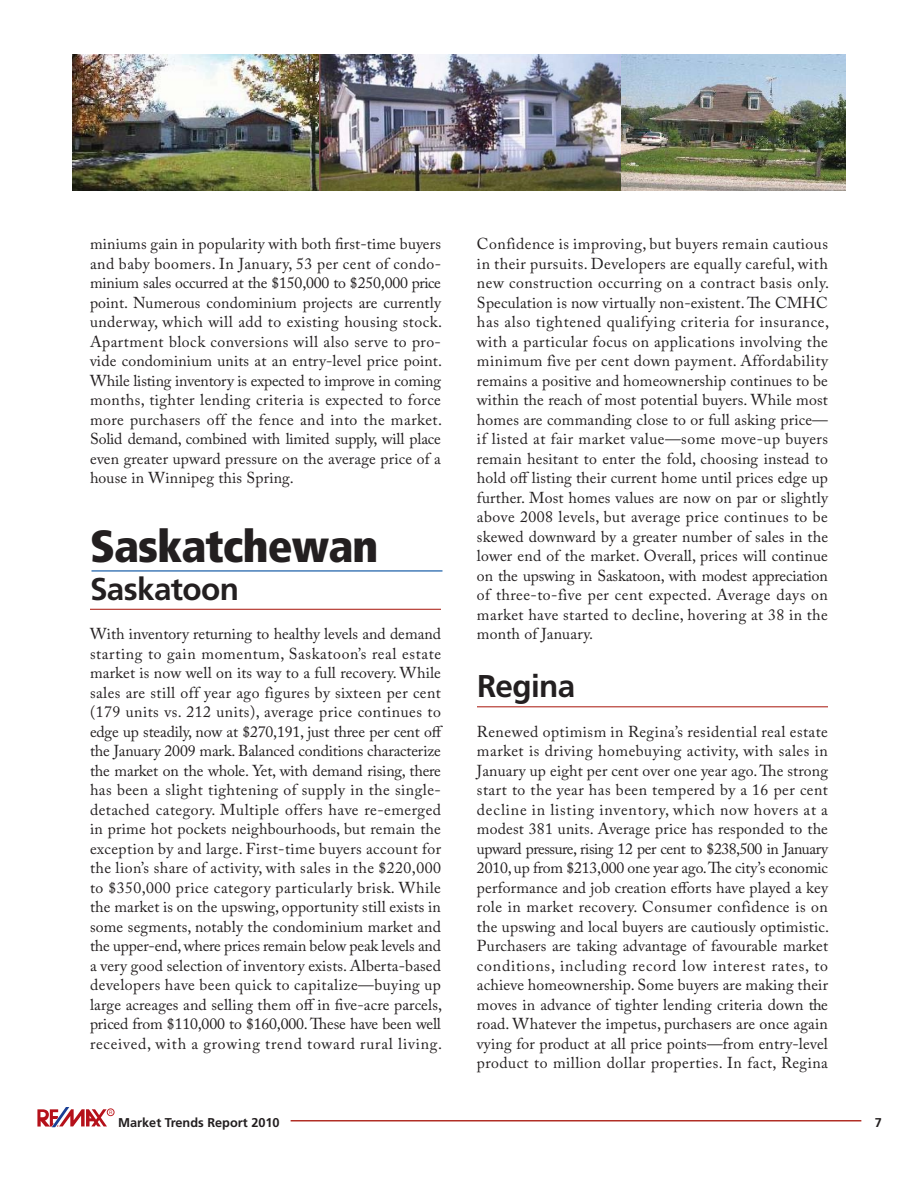
<style>
.page{position:relative;width:918px;height:1188px;background:#fff}
.page>*{position:absolute;margin:0;border:0;box-sizing:border-box;transform-origin:0 0}
.t1{font:900 condensed 45px "Frutiger LT Std";letter-spacing:-.02em;color:#231f20}
.t2{font:700 31.5px "Frutiger LT Std";letter-spacing:-.02em;color:#231f20}
.t3{font:15.75px/19.5px "Adobe Caslon Pro";letter-spacing:.01em;color:#231f20;text-align:justify}
.t4{font:700 12.75px "Frutiger LT Std";color:#231f20}
.t5{font:4.8px "Helvetica Neue LT Std";color:#be2025}
</style>
<div class="page">
<svg style="left:37px;top:1107px;width:70px;height:20px"></svg>
<div style="left:107px;top:1109px;width:7px;height:7px;border:1px solid #be2025;border-radius:50%"></div>
<hr style="left:291px;top:1120px;width:570px;height:2px;background:#b12e25">
<img style="left:621px;top:54px;width:225px;height:136px">
<img style="left:72px;top:54px;width:248px;height:136px">
<img style="left:320px;top:54px;width:301px;height:136px">
<hr style="left:477px;top:706px;width:351px;height:1px;background:#b12e25">
<hr style="left:90px;top:609px;width:351px;height:1px;background:#b12e25">
<hr style="left:91px;top:570px;width:351px;height:2px;background:#0651a0">
<p class="t3" style="left:90px;top:235px;width:354px">miniums gain in popularity with both first-time buyers and baby boomers. In January, 53 per cent of condo&shy;minium sales occurred at the $150,000 to $250,000 price point. Numerous condominium projects are currently underway, which will add to existing housing stock.<br>Apartment block conversions will also serve to pro&shy;vide condominium units at an entry-level price point.<br>While listing inventory is expected to improve in coming months, tighter lending criteria is expected to force more purchasers off the fence and into the market.<br>Solid demand, combined with limited supply, will place even greater upward pressure on the average price of a house in Winnipeg this Spring.</p>
<h1 class="t1" style="left:90px;top:524px;width:290px">Saskatchewan</h1>
<h2 class="t2" style="left:90px;top:573px;width:150px">Saskatoon</h2>
<p class="t3" style="left:90px;top:625px;width:354px;text-align:left">With inventory returning to healthy levels and demand starting to gain momentum, Saskatoon’s real estate market is now well on its way to a full recovery. While sales are still off year ago figures by sixteen per cent (179 units vs. 212 units), average price continues to edge up steadily, now at $270,191, just three per cent off the January 2009 mark. Balanced conditions characterize the market on the whole. Yet, with demand rising, there has been a slight tightening of supply in the single&shy;detached category. Multiple offers have re-emerged in prime hot pockets neighbourhoods, but remain the exception by and large. First-time buyers account for the lion’s share of activity, with sales in the $220,000 to $350,000 price category particularly brisk. While the market is on the upswing, opportunity still exists in some segments, notably the condominium market and the upper-end, where prices remain below peak levels and a very good selection of inventory exists. Alberta-based developers have been quick to capitalize—buying up large acreages and selling them off in five-acre parcels, priced from $110,000 to $160,000. These have been well received, with a growing trend toward rural living.</p>
<p class="t5" style="left:109px;top:1110px;width:5px">R</p>
<p class="t4" style="left:118px;top:1116px;width:163px">Market Trends Report 2010</p>
<p class="t3" style="left:477px;top:235px;width:354px">Confidence is improving, but buyers remain cautious in their pursuits. Developers are equally careful, with new construction occurring on a contract basis only.<br>Speculation is now virtually non-existent. The CMHC has also tightened qualifying criteria for insurance, with a particular focus on applications involving the minimum five per cent down payment. Affordability remains a positive and homeownership continues to be within the reach of most potential buyers. While most homes are commanding close to or full asking price— if listed at fair market value—some move-up buyers remain hesitant to enter the fold, choosing instead to hold off listing their current home until prices edge up further. Most homes values are now on par or slightly above 2008 levels, but average price continues to be skewed downward by a greater number of sales in the lower end of the market. Overall, prices will continue on the upswing in Saskatoon, with modest appreciation of three-to-five per cent expected. Average days on market have started to decline, hovering at 38 in the month of January.</p>
<h2 class="t2" style="left:477px;top:671px;width:100px">Regina</h2>
<p class="t3" style="left:477px;top:723px;width:354px">Renewed optimism in Regina’s residential real estate market is driving homebuying activity, with sales in January up eight per cent over one year ago. The strong start to the year has been tempered by a 16 per cent decline in listing inventory, which now hovers at a modest 381 units. Average price has responded to the upward pressure, rising 12 per cent to $238,500 in January 2010, up from $213,000 one year ago. The city’s economic performance and job creation efforts have played a key role in market recovery. Consumer confidence is on the upswing and local buyers are cautiously optimistic.<br>Purchasers are taking advantage of favourable market conditions, including record low interest rates, to achieve homeownership. Some buyers are making their moves in advance of tighter lending criteria down the road. Whatever the impetus, purchasers are once again vying for product at all price points—from entry-level product to million dollar properties. In fact, Regina</p>
<p class="t4" style="left:875px;top:1116px;width:9px">7</p>
</div>
